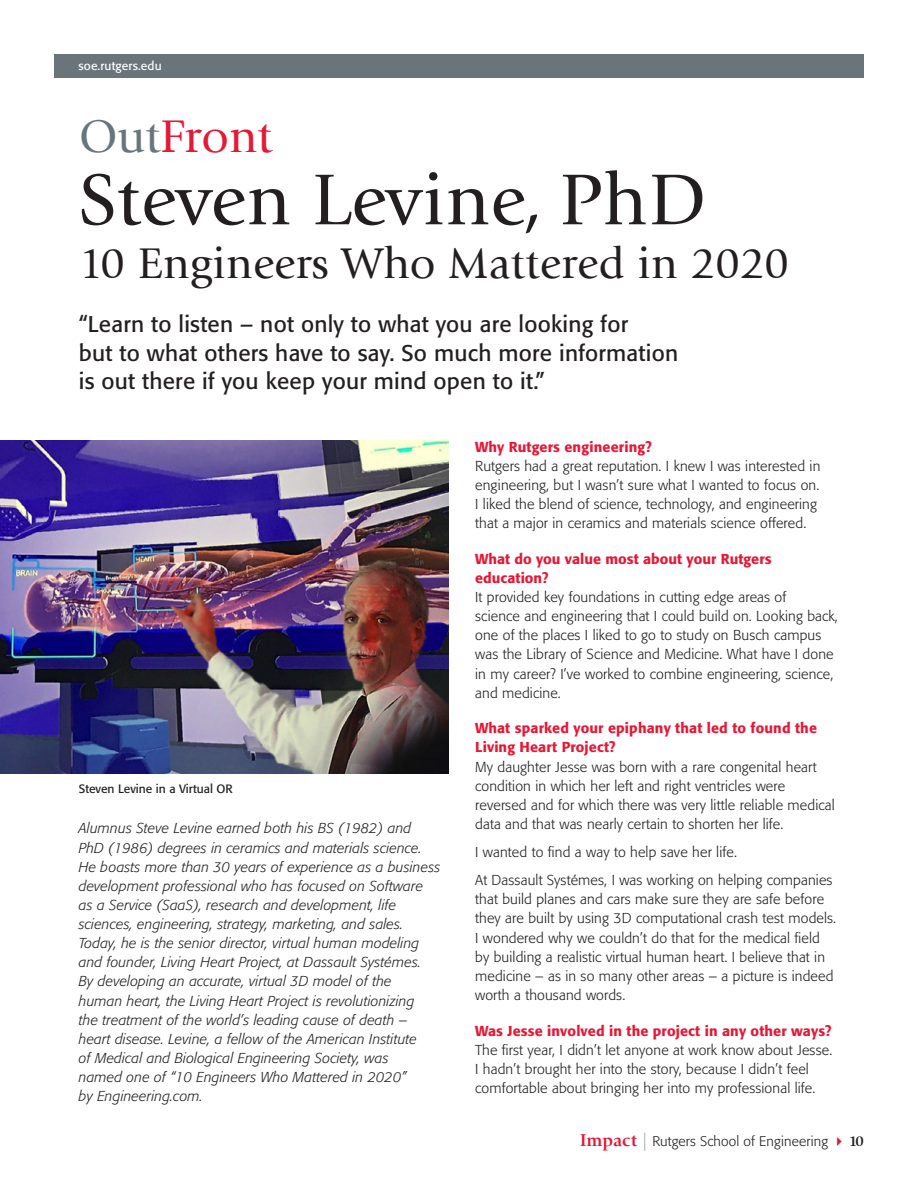
<style>
.page{position:relative;width:918px;height:1188px;background:#fff}
.page>*{position:absolute;margin:0;border:0;box-sizing:border-box;transform-origin:0 0}
.t1{font:75px "Giovanni Std";letter-spacing:.01em;color:#231f20}
.t2{font:48px "Giovanni Std";color:#e51836}
.t3{font:45px "Giovanni Std";letter-spacing:.01em;color:#231f20}
.t4{font:22.5px/28.5px "Formata";letter-spacing:.01em;color:#231f20}
.t5{font:700 15px "Giovanni Std";color:#231f20}
.t6{font:300 14.25px/19.2px "Formata";letter-spacing:.01em;color:#231f20}
.t7{font:italic 300 14.25px/19.2px "Formata";letter-spacing:.01em;color:#231f20}
.t8{font:500 14.25px/19.2px "Formata";letter-spacing:.01em;color:#e51836}
.t9{font:300 13.8px "Formata";letter-spacing:.01em;color:#231f20}
.t10{font:12px "Formata";color:#231f20}
.t11{font:12px "Formata";letter-spacing:.01em;color:#fff}
.s1{color:#6a757b}
.s2{font-family:"Giovanni Std";font-weight:700;font-size:18px;color:#e51836}
.s3{font-family:"Neue Helvetica Pro 29 Cm Ult Lt";font-weight:400;font-size:25.5px;color:#6a757b}
</style>
<div class="page">
<div style="left:54px;top:54px;width:810px;height:24px;background:#6a757b"></div>
<img style="left:0;top:440px;width:448px;height:333px">
<p class="t11" style="left:79px;top:58px;width:85px">soe.rutgers.edu</p>
<p class="t2" style="left:79px;top:110px;width:195px"><span class="s1">Out</span>Front</p>
<p class="t1" style="left:79px;top:158px;width:629px">Steven Levine, PhD</p>
<p class="t3" style="left:79px;top:238px;width:712px">10 Engineers Who Mattered in 2020</p>
<p class="t4" style="left:79px;top:310px;width:601px">“Learn to listen – not only to what you are looking for<br>but to what others have to say. So much more information is out there if you keep your mind open to it.”</p>
<p class="t10" style="left:79px;top:781px;width:156px">Steven Levine in a Virtual OR</p>
<p class="t7" style="left:79px;top:819px;width:363px">Alumnus Steve Levine earned both his BS (1982) and<br>PhD (1986) degrees in ceramics and materials science.<br>He boasts more than 30 years of experience as a business development professional who has focused on Software as a Service (SaaS), research and development, life sciences, engineering, strategy, marketing, and sales.<br>Today, he is the senior director, virtual human modeling and founder, Living Heart Project, at Dassault Systémes.<br>By developing an accurate, virtual 3D model of the<br>human heart, the Living Heart Project is revolutionizing<br>the treatment of the world’s leading cause of death – heart disease. Levine, a fellow of the American Institute<br>of Medical and Biological Engineering Society, was<br>named one of “10 Engineers Who Mattered in 2020”<br>by Engineering.com.</p>
<p class="t8" style="left:475px;top:437px;width:178px">Why Rutgers engineering?</p>
<p class="t6" style="left:475px;top:456px;width:347px">Rutgers had a great reputation. I knew I was interested in engineering, but I wasn’t sure what I wanted to focus on.<br>I liked the blend of science, technology, and engineering that a major in ceramics and materials science offered.</p>
<p class="t8" style="left:475px;top:549px;width:298px">What do you value most about your Rutgers education?</p>
<p class="t6" style="left:475px;top:588px;width:364px">It provided key foundations in cutting edge areas of<br>science and engineering that I could build on. Looking back, one of the places I liked to go to study on Busch campus was the Library of Science and Medicine. What have I done in my career? I’ve worked to combine engineering, science, and medicine.</p>
<p class="t8" style="left:475px;top:719px;width:343px">What sparked your epiphany that led to found the<br>Living Heart Project?</p>
<p class="t6" style="left:475px;top:757px;width:361px">My daughter Jesse was born with a rare congenital heart condition in which her left and right ventricles were reversed and for which there was very little reliable medical data and that was nearly certain to shorten her life.</p>
<p class="t6" style="left:475px;top:843px;width:263px">I wanted to find a way to help save her life.</p>
<p class="t6" style="left:475px;top:871px;width:363px">At Dassault Systémes, I was working on helping companies that build planes and cars make sure they are safe before they are built by using 3D computational crash test models.<br>I wondered why we couldn’t do that for the medical field by building a realistic virtual human heart. I believe that in medicine – as in so many other areas – a picture is indeed worth a thousand words.</p>
<p class="t8" style="left:475px;top:1021px;width:358px">Was Jesse involved in the project in any other ways?</p>
<p class="t6" style="left:475px;top:1040px;width:359px">The first year, I didn’t let anyone at work know about Jesse.<br>I hadn’t brought her into the story, because I didn’t feel comfortable about bringing her into my professional life.</p>
<p class="t9" style="left:580px;top:1133px;width:249px"><span class="s2">Impact</span> <span class="s3">I</span> Rutgers School of Engineering</p>
<p class="t5" style="left:849px;top:1132px;width:17px">10</p>
</div>
